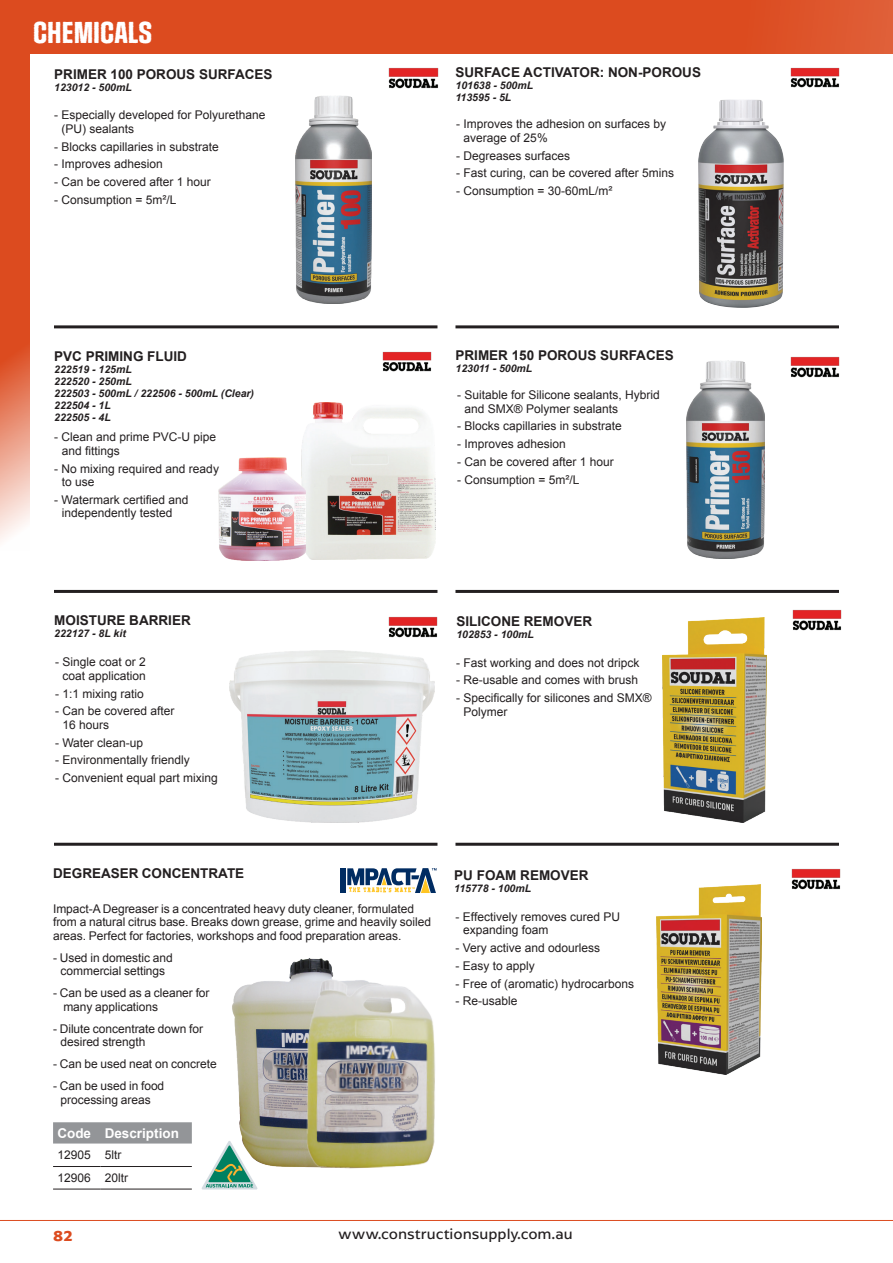
<style>
.page{position:relative;width:893px;height:1263px;background:#fff}
.page>*{position:absolute;margin:0;border:0;box-sizing:border-box;transform-origin:0 0}
.t1{font:25.5px "Social Gothic Rough";color:#fff}
.t2{font:15px "Arpona Sans";color:#231f20}
.t3{font:700 15px "Arpona Sans";color:#dc4b1f}
.t4{font:700 13.5px "Arial";color:#231f20}
.t5{font:700 13.5px "Arial";color:#fff}
.t6{font:12px/13.5px "Arial";color:#231f20}
.t7{font:italic 700 10.5px/12px "Arial";color:#231f20}
</style>
<div class="page">
<div style="left:0;top:0;width:893px;height:54px;background:#dc4b1f"></div>
<svg style="left:0;top:54px;width:30px;height:487px;fill:#dc4b1f"></svg>
<hr style="left:0;top:1220px;width:893px;height:1px;background:#dc4b1f">
<img style="left:295px;top:96px;width:76px;height:207px">
<img style="left:301px;top:403px;width:134px;height:156px">
<img style="left:389px;top:68px;width:49px;height:21px">
<img style="left:383px;top:351px;width:49px;height:21px">
<img style="left:219px;top:458px;width:86px;height:102px">
<img style="left:698px;top:99px;width:86px;height:209px">
<img style="left:686px;top:360px;width:78px;height:198px">
<img style="left:791px;top:67px;width:49px;height:21px">
<img style="left:791px;top:357px;width:49px;height:21px">
<img style="left:230px;top:650px;width:204px;height:173px">
<img style="left:389px;top:617px;width:49px;height:21px">
<img style="left:656px;top:884px;width:106px;height:190px">
<img style="left:791px;top:869px;width:49px;height:21px">
<hr style="left:54px;top:325px;width:383px;height:3px;background:#231f20">
<hr style="left:455px;top:325px;width:384px;height:3px;background:#231f20">
<hr style="left:54px;top:590px;width:383px;height:3px;background:#231f20">
<hr style="left:455px;top:590px;width:384px;height:3px;background:#231f20">
<hr style="left:54px;top:843px;width:383px;height:3px;background:#231f20">
<hr style="left:455px;top:843px;width:384px;height:3px;background:#231f20">
<div style="left:341px;top:868px;width:5px;height:25px;background:#002c62"></div>
<svg style="left:347px;top:868px;width:90px;height:25px"></svg>
<svg style="left:201px;top:1158px;width:57px;height:31px"></svg>
<div style="left:53px;top:1122px;width:139px;height:21px;background:#939598"></div>
<hr style="left:53px;top:1166px;width:47px;height:1px;background:#231f20">
<hr style="left:100px;top:1166px;width:92px;height:1px;background:#231f20">
<hr style="left:53px;top:1189px;width:47px;height:1px;background:#231f20">
<hr style="left:100px;top:1189px;width:92px;height:1px;background:#231f20">
<img style="left:219px;top:982px;width:40px;height:195px">
<img style="left:259px;top:958px;width:176px;height:211px">
<img style="left:663px;top:617px;width:104px;height:205px">
<img style="left:792px;top:610px;width:49px;height:21px">
<h1 class="t1" style="left:33px;top:16px;width:120px">CHEMICALS</h1>
<p class="t4" style="left:54px;top:65px;width:220px">PRIMER 100 POROUS SURFACES</p>
<p class="t7" style="left:54px;top:81px;width:79px">123012 - 500mL</p>
<p class="t6" style="left:62px;top:109px;width:205px;text-indent:-8px">- Especially developed for Polyurethane (PU) sealants</p>
<p class="t6" style="left:54px;top:140px;width:166px">- Blocks capillaries in substrate</p>
<p class="t6" style="left:54px;top:158px;width:110px">- Improves adhesion</p>
<p class="t6" style="left:54px;top:175px;width:158px">- Can be covered after 1 hour</p>
<p class="t6" style="left:54px;top:193px;width:124px">- Consumption = 5m²/L</p>
<p class="t4" style="left:455px;top:63px;width:247px">SURFACE ACTIVATOR: NON-POROUS</p>
<p class="t7" style="left:455px;top:80px;width:79px">101638 - 500mL<br>113595 - 5L</p>
<p class="t6" style="left:464px;top:118px;width:204px;text-indent:-8px">- Improves the adhesion on surfaces by average of 25%</p>
<p class="t6" style="left:456px;top:149px;width:116px">- Degreases surfaces</p>
<p class="t6" style="left:456px;top:167px;width:220px">- Fast curing, can be covered after 5mins</p>
<p class="t6" style="left:456px;top:184px;width:158px">- Consumption = 30-60mL/m²</p>
<p class="t4" style="left:54px;top:347px;width:134px">PVC PRIMING FLUID</p>
<p class="t7" style="left:54px;top:364px;width:201px">222519 - 125mL<br>222520 - 250mL<br>222503 - 500mL / 222506 - 500mL (Clear)<br>222504 - 1L<br>222505 - 4L</p>
<p class="t6" style="left:62px;top:430px;width:156px;text-indent:-8px">- Clean and prime PVC-U pipe and fittings</p>
<p class="t6" style="left:62px;top:462px;width:159px;text-indent:-8px">- No mixing required and ready to use</p>
<p class="t6" style="left:62px;top:493px;width:128px;text-indent:-8px">- Watermark certified and independently tested</p>
<p class="t4" style="left:455px;top:346px;width:220px">PRIMER 150 POROUS SURFACES</p>
<p class="t7" style="left:455px;top:363px;width:78px">123011 - 500mL</p>
<p class="t6" style="left:465px;top:388px;width:197px;text-indent:-8px">- Suitable for Silicone sealants, Hybrid and SMX® Polymer sealants</p>
<p class="t6" style="left:457px;top:420px;width:166px">- Blocks capillaries in substrate</p>
<p class="t6" style="left:457px;top:437px;width:110px">- Improves adhesion</p>
<p class="t6" style="left:457px;top:455px;width:158px">- Can be covered after 1 hour</p>
<p class="t6" style="left:457px;top:473px;width:124px">- Consumption = 5m²/L</p>
<p class="t4" style="left:54px;top:611px;width:138px">MOISTURE BARRIER</p>
<p class="t7" style="left:54px;top:628px;width:73px">222127 - 8L kit</p>
<p class="t6" style="left:55px;top:655px;width:92px;text-align:right">- Single coat or 2 coat application</p>
<p class="t6" style="left:55px;top:687px;width:90px">- 1:1 mixing ratio</p>
<p class="t6" style="left:63px;top:704px;width:113px;text-indent:-8px">- Can be covered after<br>16 hours</p>
<p class="t6" style="left:55px;top:736px;width:90px">- Water clean-up</p>
<p class="t6" style="left:55px;top:753px;width:136px">- Environmentally friendly</p>
<p class="t6" style="left:55px;top:771px;width:164px">- Convenient equal part mixing</p>
<p class="t4" style="left:456px;top:612px;width:137px">SILICONE REMOVER</p>
<p class="t7" style="left:456px;top:628px;width:79px">102853 - 100mL</p>
<p class="t6" style="left:456px;top:656px;width:185px">- Fast working and does not dripck</p>
<p class="t6" style="left:456px;top:673px;width:184px">- Re-usable and comes with brush</p>
<p class="t6" style="left:464px;top:691px;width:190px;text-indent:-8px">- Specifically for silicones and SMX®<br>Polymer</p>
<p class="t4" style="left:53px;top:864px;width:193px">DEGREASER CONCENTRATE</p>
<p class="t6" style="left:53px;top:902px;width:379px">Impact-A Degreaser is a concentrated heavy duty cleaner, formulated from a natural citrus base. Breaks down grease, grime and heavily soiled areas. Perfect for factories, workshops and food preparation areas.</p>
<p class="t6" style="left:53px;top:951px;width:121px;text-align:center">- Used in domestic and commercial settings</p>
<p class="t6" style="left:63px;top:986px;width:148px;text-indent:-10px">- Can be used as a cleaner for many applications</p>
<p class="t6" style="left:61px;top:1022px;width:144px;text-indent:-8px">- Dilute concentrate down for desired strength</p>
<p class="t6" style="left:53px;top:1057px;width:165px">- Can be used neat on concrete</p>
<p class="t6" style="left:53px;top:1079px;width:113px;text-align:center">- Can be used in food processing areas</p>
<p class="t5" style="left:57px;top:1124px;width:123px">Code Description</p>
<p class="t6" style="left:57px;top:1144px;width:72px;line-height:22.8px">12905 5ltr<br>12906 20ltr</p>
<p class="t4" style="left:454px;top:866px;width:136px">PU FOAM REMOVER</p>
<p class="t7" style="left:454px;top:883px;width:78px">115778 - 100mL</p>
<p class="t6" style="left:463px;top:910px;width:158px;text-indent:-8px">- Effectively removes cured PU expanding foam</p>
<p class="t6" style="left:456px;top:941px;width:146px">- Very active and odourless</p>
<p class="t6" style="left:456px;top:959px;width:81px">- Easy to apply</p>
<p class="t6" style="left:456px;top:977px;width:180px">- Free of (aromatic) hydrocarbons</p>
<p class="t6" style="left:456px;top:994px;width:64px">- Re-usable</p>
<p class="t3" style="left:53px;top:1227px;width:21px">82</p>
<p class="t2" style="left:338px;top:1224px;width:236px">www.constructionsupply.com.au</p>
</div>
